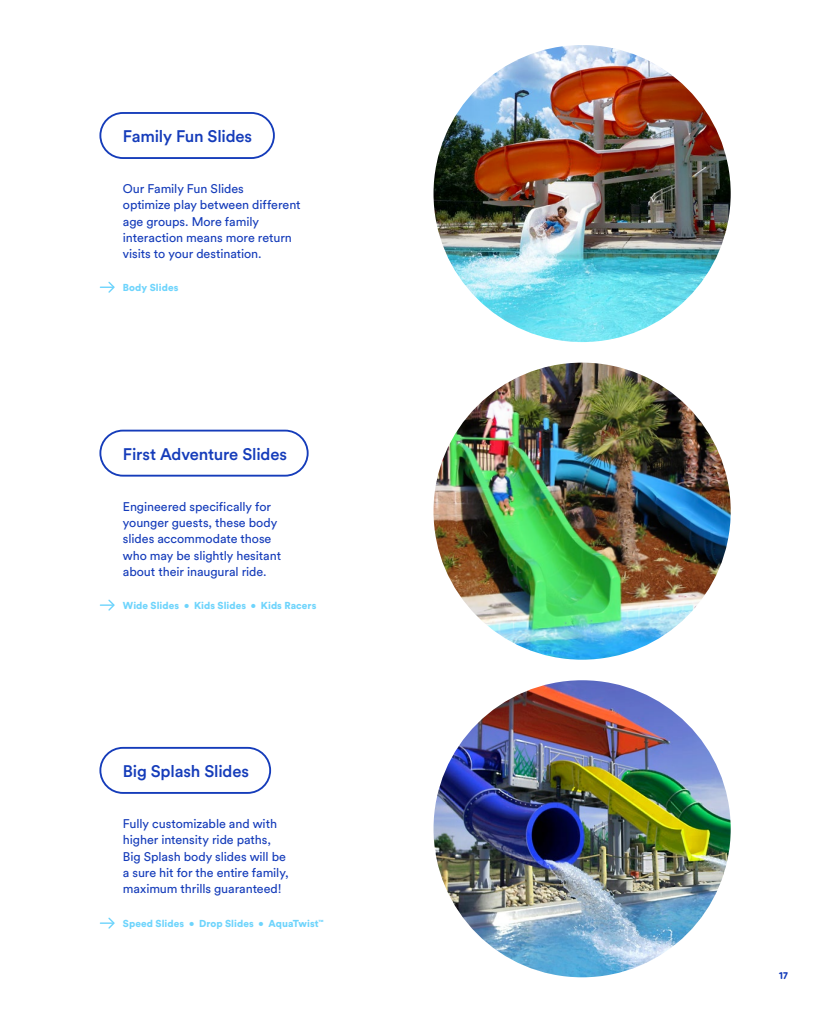
<style>
.page{position:relative;width:833px;height:1024px;background:#fff}
.page>*{position:absolute;margin:0;border:0;box-sizing:border-box;transform-origin:0 0}
.t1{font:500 16.62px "Circular Std";letter-spacing:-.015em;color:#153cba}
.t2{font:12.5px/16.2px "Circular Std";letter-spacing:-.005em;color:#153cba}
.t3{font:900 10px "Circular Std";letter-spacing:.005em;color:#6ed4fc}
.t4{font:800 10px "New Atten Round";color:#153cba}
</style>
<div class="page">
<img style="left:433px;top:680px;width:297px;height:297px;border-radius:148px">
<div style="left:99px;top:112px;width:176px;height:47px;border:2px solid #153cba;border-radius:23px"></div>
<div style="left:99px;top:430px;width:209px;height:46px;border:2px solid #153cba;border-radius:23px"></div>
<div style="left:99px;top:747px;width:172px;height:47px;border:2px solid #153cba;border-radius:23px"></div>
<img style="left:433px;top:45px;width:297px;height:297px;border-radius:148px">
<img style="left:433px;top:363px;width:297px;height:297px;border-radius:148px">
<svg style="left:100px;top:917px;width:15px;height:12px"></svg>
<svg style="left:100px;top:599px;width:15px;height:12px"></svg>
<svg style="left:100px;top:281px;width:15px;height:12px"></svg>
<h1 class="t1" style="left:123px;top:126px;width:131px">Family Fun Slides</h1>
<p class="t2" style="left:123px;top:180px;width:179px">Our Family Fun Slides<br>optimize play between different age groups. More family interaction means more return visits to your destination.</p>
<p class="t3" style="left:123px;top:281px;width:57px">Body Slides</p>
<h1 class="t1" style="left:123px;top:444px;width:165px">First Adventure Slides</h1>
<p class="t2" style="left:123px;top:498px;width:160px">Engineered specifically for younger guests, these body slides accommodate those who may be slightly hesitant about their inaugural ride.</p>
<p class="t3" style="left:123px;top:599px;width:195px">Wide Slides • Kids Slides • Kids Racers</p>
<h1 class="t1" style="left:123px;top:761px;width:128px">Big Splash Slides</h1>
<p class="t2" style="left:123px;top:815px;width:167px">Fully customizable and with higher intensity ride paths,<br>Big Splash body slides will be a sure hit for the entire family, maximum thrills guaranteed!</p>
<p class="t3" style="left:123px;top:917px;width:202px">Speed Slides • Drop Slides • AquaTwist<sup>™</sup></p>
<p class="t4" style="left:779px;top:970px;width:10px">17</p>
</div>
